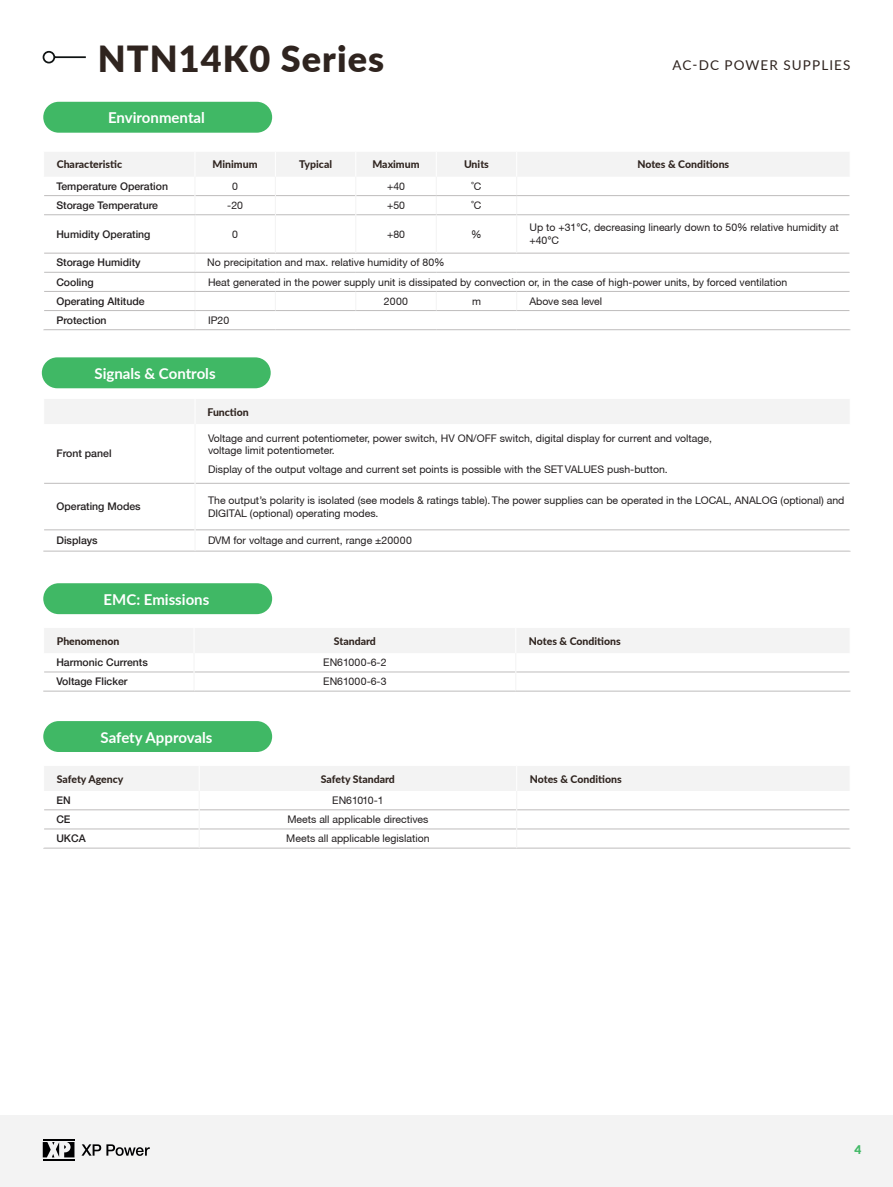
<style>
.page{position:relative;width:893px;height:1187px;background:#fff}
.page>*{position:absolute;margin:0;border:0;box-sizing:border-box;transform-origin:0 0}
.t1{font:900 36px "Lato";letter-spacing:.03em;color:#2f241f}
.t2{font:700 15px "Lato";color:#fff}
.t3{font:13.5px "Lato";letter-spacing:.08em;color:#2f241f}
.t4{font:900 12px "Lato";color:#40b865}
.t5{font:10.5px/12.6px "Helvetica Neue CE";color:#231f20}
.t6{font:500 10.5px "Helvetica Neue LT";color:#231f20}
.t7{font:800 10.5px "Lato";color:#2f241f}
.t8{font:10.5px "Helvetica Neue CE";letter-spacing:-.03em;color:#231f20}
</style>
<div class="page">
<div style="left:43px;top:102px;width:229px;height:31px;background:#40b865;border-radius:15px"></div>
<div style="left:42px;top:357px;width:229px;height:31px;background:#40b865;border-radius:15px"></div>
<hr style="left:44px;top:483px;width:151px;height:1px;background:#bebcbc">
<hr style="left:44px;top:529px;width:151px;height:1px;background:#bebcbc">
<hr style="left:43px;top:551px;width:152px;height:1px;background:#bebcbc">
<hr style="left:195px;top:483px;width:655px;height:1px;background:#bebcbc">
<hr style="left:195px;top:529px;width:655px;height:1px;background:#bebcbc">
<hr style="left:195px;top:551px;width:655px;height:1px;background:#bebcbc">
<div style="left:45px;top:399px;width:804px;height:25px;background:#f3f3f3"></div>
<hr style="left:195px;top:424px;width:1px;height:59px;background:#f3f3f3">
<hr style="left:195px;top:483px;width:1px;height:47px;background:#f3f3f3">
<div style="left:0;top:1114px;width:893px;height:72px;background:#f3f3f3"></div>
<svg style="left:43px;top:50px;width:43px;height:14px"></svg>
<svg style="left:81px;top:1144px;width:69px;height:11px"></svg>
<hr style="left:43px;top:1138px;width:31px;height:2px;background:#000001">
<svg style="left:43px;top:1142px;width:31px;height:15px"></svg>
<hr style="left:43px;top:1158px;width:31px;height:2px;background:#000001">
<div style="left:43px;top:583px;width:229px;height:31px;background:#40b865;border-radius:15px"></div>
<hr style="left:194px;top:690px;width:322px;height:1px;background:#bebcbc">
<hr style="left:43px;top:690px;width:151px;height:1px;background:#bebcbc">
<svg style="left:44px;top:628px;width:806px;height:45px"></svg>
<hr style="left:516px;top:690px;width:334px;height:1px;background:#bebcbc">
<hr style="left:195px;top:291px;width:80px;height:1px;background:#bebcbc">
<hr style="left:275px;top:291px;width:81px;height:1px;background:#bebcbc">
<hr style="left:356px;top:291px;width:80px;height:1px;background:#bebcbc">
<hr style="left:436px;top:291px;width:81px;height:1px;background:#bebcbc">
<hr style="left:517px;top:291px;width:333px;height:1px;background:#bebcbc">
<hr style="left:195px;top:310px;width:80px;height:1px;background:#bebcbc">
<hr style="left:275px;top:310px;width:81px;height:1px;background:#bebcbc">
<hr style="left:356px;top:310px;width:80px;height:1px;background:#bebcbc">
<hr style="left:436px;top:310px;width:81px;height:1px;background:#bebcbc">
<hr style="left:517px;top:310px;width:333px;height:1px;background:#bebcbc">
<hr style="left:195px;top:329px;width:80px;height:1px;background:#bebcbc">
<hr style="left:275px;top:329px;width:81px;height:1px;background:#bebcbc">
<hr style="left:356px;top:329px;width:80px;height:1px;background:#bebcbc">
<hr style="left:436px;top:329px;width:81px;height:1px;background:#bebcbc">
<hr style="left:517px;top:329px;width:333px;height:1px;background:#bebcbc">
<hr style="left:195px;top:253px;width:80px;height:1px;background:#bebcbc">
<hr style="left:275px;top:253px;width:81px;height:1px;background:#bebcbc">
<hr style="left:356px;top:253px;width:80px;height:1px;background:#bebcbc">
<hr style="left:436px;top:253px;width:81px;height:1px;background:#bebcbc">
<hr style="left:517px;top:253px;width:333px;height:1px;background:#bebcbc">
<hr style="left:195px;top:272px;width:80px;height:1px;background:#bebcbc">
<hr style="left:275px;top:272px;width:81px;height:1px;background:#bebcbc">
<hr style="left:356px;top:272px;width:80px;height:1px;background:#bebcbc">
<hr style="left:436px;top:272px;width:81px;height:1px;background:#bebcbc">
<hr style="left:517px;top:272px;width:333px;height:1px;background:#bebcbc">
<hr style="left:275px;top:215px;width:1px;height:38px;background:#f3f3f3">
<hr style="left:355px;top:215px;width:1px;height:38px;background:#f3f3f3">
<svg style="left:275px;top:292px;width:1px;height:18px"></svg>
<hr style="left:436px;top:215px;width:1px;height:38px;background:#f3f3f3">
<hr style="left:516px;top:215px;width:1px;height:38px;background:#f3f3f3">
<svg style="left:44px;top:152px;width:806px;height:63px"></svg>
<hr style="left:436px;top:195px;width:81px;height:1px;background:#bebcbc">
<hr style="left:195px;top:215px;width:1px;height:38px;background:#f3f3f3">
<hr style="left:44px;top:214px;width:151px;height:1px;background:#bebcbc">
<hr style="left:44px;top:253px;width:151px;height:1px;background:#bebcbc">
<hr style="left:44px;top:272px;width:151px;height:1px;background:#bebcbc">
<hr style="left:44px;top:291px;width:151px;height:1px;background:#bebcbc">
<hr style="left:44px;top:310px;width:151px;height:1px;background:#bebcbc">
<hr style="left:43px;top:329px;width:152px;height:1px;background:#bebcbc">
<div style="left:43px;top:721px;width:229px;height:31px;background:#40b865;border-radius:15px"></div>
<hr style="left:43px;top:847px;width:156px;height:1px;background:#bebcbc">
<hr style="left:199px;top:847px;width:318px;height:1px;background:#bebcbc">
<hr style="left:517px;top:847px;width:333px;height:1px;background:#bebcbc">
<svg style="left:44px;top:766px;width:806px;height:64px"></svg>
<p class="t1" style="left:98px;top:31px;width:288px">NTN14K0 Series</p>
<p class="t2" style="left:108px;top:107px;width:98px">Environmental</p>
<p class="t3" style="left:672px;top:55px;width:179px">AC-DC POWER SUPPLIES</p>
<p class="t7" style="left:57px;top:157px;width:67px">Characteristic</p>
<p class="t7" style="left:213px;top:157px;width:46px">Minimum</p>
<p class="t7" style="left:299px;top:157px;width:34px">Typical</p>
<p class="t7" style="left:372px;top:157px;width:49px">Maximum</p>
<p class="t7" style="left:464px;top:157px;width:26px">Units</p>
<p class="t7" style="left:637px;top:157px;width:93px">Notes &amp; Conditions</p>
<p class="t6" style="left:56px;top:180px;width:113px">Temperature Operation</p>
<p class="t5" style="left:232px;top:180px;width:7px">0</p>
<p class="t5" style="left:387px;top:180px;width:19px">+40</p>
<p class="t5" style="left:471px;top:180px;width:11px">˚C</p>
<p class="t6" style="left:56px;top:199px;width:103px">Storage Temperature</p>
<p class="t5" style="left:227px;top:199px;width:17px">-20</p>
<p class="t5" style="left:387px;top:199px;width:19px">+50</p>
<p class="t5" style="left:471px;top:199px;width:11px">˚C</p>
<p class="t6" style="left:56px;top:228px;width:96px">Humidity Operating</p>
<p class="t5" style="left:232px;top:228px;width:7px">0</p>
<p class="t5" style="left:387px;top:228px;width:19px">+80</p>
<p class="t5" style="left:471px;top:228px;width:12px">%</p>
<p class="t5" style="left:529px;top:221px;width:311px">Up to +31°C, decreasing linearly down to 50% relative humidity at +40°C</p>
<p class="t6" style="left:56px;top:256px;width:86px">Storage Humidity</p>
<p class="t5" style="left:207px;top:256px;width:239px">No precipitation and max. relative humidity of 80%</p>
<p class="t6" style="left:56px;top:275px;width:39px">Cooling</p>
<p class="t5" style="left:208px;top:276px;width:581px">Heat generated in the power supply unit is dissipated by convection or, in the case of high-power units, by forced ventilation</p>
<p class="t6" style="left:56px;top:295px;width:90px">Operating Altitude</p>
<p class="t5" style="left:384px;top:295px;width:26px">2000</p>
<p class="t5" style="left:472px;top:295px;width:10px">m</p>
<p class="t5" style="left:529px;top:295px;width:74px">Above sea level</p>
<p class="t6" style="left:56px;top:314px;width:52px">Protection</p>
<p class="t5" style="left:208px;top:314px;width:23px">IP20</p>
<p class="t2" style="left:95px;top:362px;width:123px">Signals &amp; Controls</p>
<p class="t7" style="left:207px;top:404px;width:43px">Function</p>
<p class="t6" style="left:57px;top:447px;width:57px">Front panel</p>
<p class="t5" style="left:208px;top:431px;width:505px">Voltage and current potentiometer, power switch, HV ON/OFF switch, digital display for current and voltage,</p>
<p class="t5" style="left:208px;top:444px;width:128px">voltage limit potentiometer.</p>
<p class="t5" style="left:208px;top:463px;width:461px">Display of the output voltage and current set points is possible with the SET VALUES push-button.</p>
<p class="t6" style="left:57px;top:500px;width:86px">Operating Modes</p>
<p class="t5" style="left:208px;top:494px;width:638px">The output’s polarity is isolated (see models &amp; ratings table). The power supplies can be operated in the LOCAL, ANALOG (optional) and<br>DIGITAL (optional) operating modes.</p>
<p class="t6" style="left:57px;top:534px;width:43px">Displays</p>
<p class="t5" style="left:208px;top:534px;width:205px">DVM for voltage and current, range ±20000</p>
<p class="t2" style="left:104px;top:588px;width:107px">EMC: Emissions</p>
<p class="t7" style="left:57px;top:633px;width:64px">Phenomenon</p>
<p class="t7" style="left:334px;top:633px;width:44px">Standard</p>
<p class="t7" style="left:529px;top:633px;width:93px">Notes &amp; Conditions</p>
<p class="t6" style="left:56px;top:656px;width:93px">Harmonic Currents</p>
<p class="t5" style="left:323px;top:656px;width:65px">EN61000-6-2</p>
<p class="t6" style="left:56px;top:675px;width:73px">Voltage Flicker</p>
<p class="t5" style="left:323px;top:675px;width:65px">EN61000-6-3</p>
<p class="t2" style="left:101px;top:726px;width:113px">Safety Approvals</p>
<p class="t7" style="left:57px;top:771px;width:68px">Safety Agency</p>
<p class="t7" style="left:321px;top:771px;width:76px">Safety Standard</p>
<p class="t7" style="left:530px;top:771px;width:93px">Notes &amp; Conditions</p>
<p class="t6" style="left:56px;top:794px;width:16px">EN</p>
<p class="t8" style="left:332px;top:793px;width:53px">EN61010-1</p>
<p class="t6" style="left:56px;top:813px;width:16px">CE</p>
<p class="t5" style="left:287px;top:813px;width:142px">Meets all applicable directives</p>
<p class="t6" style="left:56px;top:832px;width:31px">UKCA</p>
<p class="t5" style="left:286px;top:832px;width:145px">Meets all applicable legislation</p>
<p class="t4" style="left:854px;top:1140px;width:8px">4</p>
</div>
